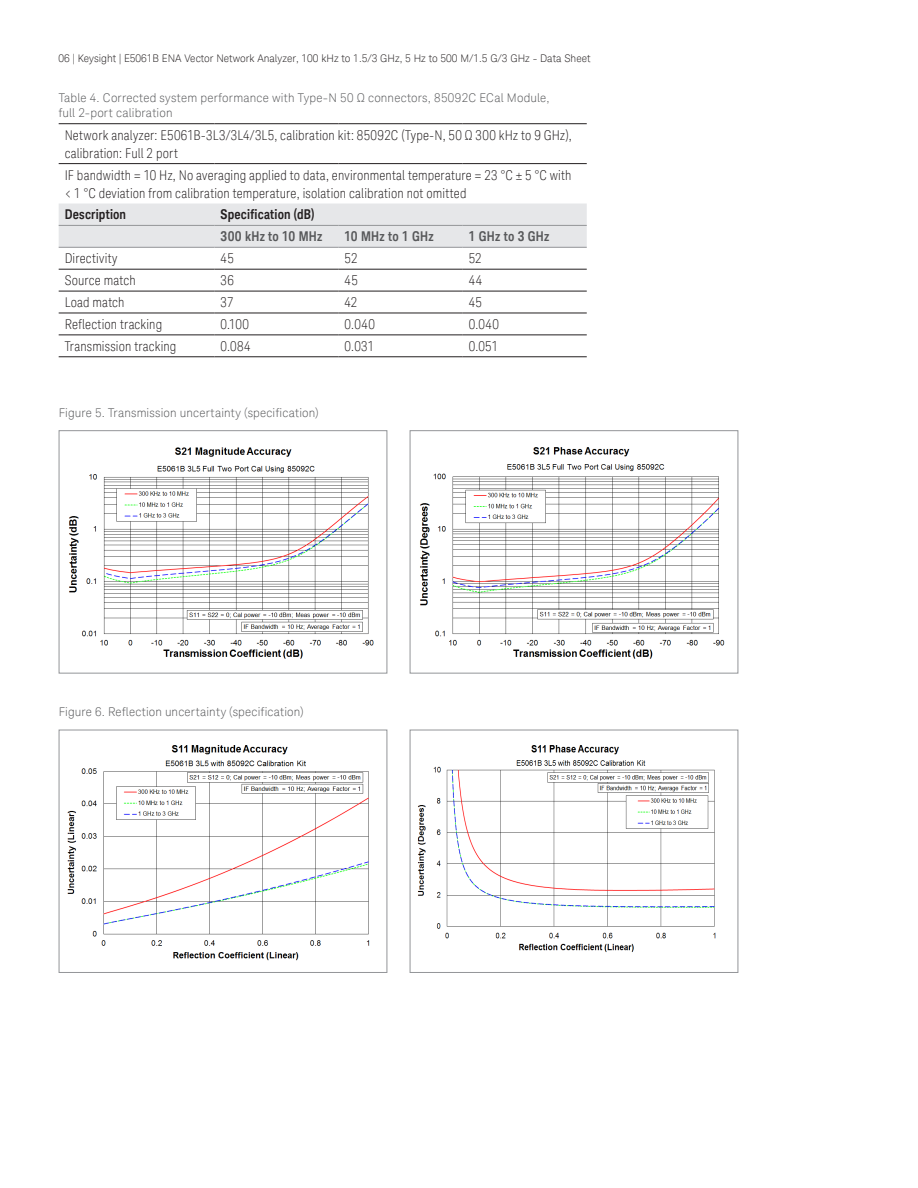
<style>
.page{position:relative;width:918px;height:1188px;background:#fff}
.page>*{position:absolute;margin:0;border:0;box-sizing:border-box;transform-origin:0 0}
.K_Table_Text{font:300 condensed 13.5px/18px "Keysight Sans";letter-spacing:.015em;color:#231f20}
.K_Table_Heading_2{font:700 13.5px "Keysight Sans Condensed";letter-spacing:.02em;color:#57585a}
.K_Table_Heading_1{font:700 13.5px "Keysight Sans Condensed";letter-spacing:.015em;color:#231f20}
.K_Diagrams_and_Figur{font:300 12px/15px "Keysight Sans";letter-spacing:.015em;color:#57585a}
.t1{font:300 10.5px "Keysight Sans";color:#231f20}
</style>
<div class="page">
<div style="left:59px;top:204px;width:528px;height:43px;background:#e6e7e9"></div>
<hr style="left:59px;top:163px;width:156px;height:1px;background:#231f20">
<hr style="left:215px;top:163px;width:124px;height:1px;background:#231f20">
<hr style="left:339px;top:163px;width:124px;height:1px;background:#231f20">
<hr style="left:463px;top:163px;width:124px;height:1px;background:#231f20">
<hr style="left:59px;top:269px;width:156px;height:1px;background:#231f20">
<hr style="left:59px;top:291px;width:156px;height:1px;background:#231f20">
<hr style="left:463px;top:291px;width:124px;height:1px;background:#231f20">
<hr style="left:59px;top:313px;width:156px;height:1px;background:#231f20">
<hr style="left:463px;top:313px;width:124px;height:1px;background:#231f20">
<hr style="left:59px;top:335px;width:156px;height:1px;background:#231f20">
<hr style="left:215px;top:335px;width:124px;height:1px;background:#231f20">
<hr style="left:339px;top:335px;width:124px;height:1px;background:#231f20">
<hr style="left:463px;top:335px;width:124px;height:1px;background:#231f20">
<hr style="left:215px;top:313px;width:124px;height:1px;background:#231f20">
<hr style="left:339px;top:313px;width:124px;height:1px;background:#231f20">
<hr style="left:215px;top:269px;width:124px;height:1px;background:#231f20">
<hr style="left:339px;top:269px;width:124px;height:1px;background:#231f20">
<hr style="left:463px;top:269px;width:124px;height:1px;background:#231f20">
<hr style="left:215px;top:291px;width:124px;height:1px;background:#231f20">
<hr style="left:339px;top:291px;width:124px;height:1px;background:#231f20">
<hr style="left:59px;top:356px;width:156px;height:1px;background:#231f20">
<hr style="left:215px;top:356px;width:124px;height:1px;background:#231f20">
<hr style="left:339px;top:356px;width:124px;height:1px;background:#231f20">
<hr style="left:463px;top:356px;width:124px;height:1px;background:#231f20">
<hr style="left:59px;top:123px;width:156px;height:1px;background:#231f20">
<hr style="left:215px;top:123px;width:124px;height:1px;background:#231f20">
<hr style="left:339px;top:123px;width:124px;height:1px;background:#231f20">
<hr style="left:463px;top:123px;width:124px;height:1px;background:#231f20">
<hr style="left:59px;top:225px;width:156px;height:1px;background:#939598">
<hr style="left:215px;top:225px;width:124px;height:1px;background:#939598">
<hr style="left:339px;top:225px;width:124px;height:1px;background:#939598">
<hr style="left:463px;top:225px;width:124px;height:1px;background:#939598">
<hr style="left:59px;top:247px;width:156px;height:1px;background:#939598">
<hr style="left:215px;top:247px;width:124px;height:1px;background:#939598">
<hr style="left:339px;top:247px;width:124px;height:1px;background:#939598">
<hr style="left:463px;top:247px;width:124px;height:1px;background:#939598">
<img style="left:69px;top:447px;width:305px;height:212px">
<div style="left:59px;top:430px;width:328px;height:244px;border:1px solid #939598"></div>
<img style="left:67px;top:745px;width:303px;height:216px">
<div style="left:59px;top:730px;width:328px;height:243px;border:1px solid #939598"></div>
<img style="left:420px;top:447px;width:305px;height:212px">
<div style="left:410px;top:430px;width:328px;height:244px;border:1px solid #939598"></div>
<img style="left:417px;top:745px;width:299px;height:207px">
<div style="left:410px;top:730px;width:328px;height:243px;border:1px solid #939598"></div>
<p class="t1" style="left:59px;top:52px;width:534px">06 | Keysight | E5061B ENA Vector Network Analyzer, 100 kHz to 1.5/3 GHz, 5 Hz to 500 M/1.5 G/3 GHz - Data Sheet</p>
<p class="K_Diagrams_and_Figur" style="left:59px;top:91px;width:493px">Table 4. Corrected system performance with Type-N 50 Ω connectors, 85092C ECal Module, full 2-port calibration</p>
<p class="K_Table_Text" style="left:65px;top:126px;width:508px">Network analyzer: E5061B-3L3/3L4/3L5, calibration kit: 85092C (Type-N, 50 Ω 300 kHz to 9 GHz), calibration: Full 2 port</p>
<p class="K_Table_Text" style="left:65px;top:166px;width:508px">IF bandwidth = 10 Hz, No averaging applied to data, environmental temperature = 23 °C ± 5 °C with &lt; 1 °C deviation from calibration temperature, isolation calibration not omitted</p>
<p class="K_Table_Heading_1" style="left:65px;top:206px;width:63px">Description</p>
<p class="K_Table_Heading_1" style="left:221px;top:206px;width:95px">Specification (dB)</p>
<p class="K_Table_Heading_2" style="left:221px;top:228px;width:103px">300 kHz to 10 MHz</p>
<p class="K_Table_Heading_2" style="left:345px;top:228px;width:91px">10 MHz to 1 GHz</p>
<p class="K_Table_Heading_2" style="left:469px;top:228px;width:82px">1 GHz to 3 GHz</p>
<p class="K_Table_Text" style="left:65px;top:249px;width:54px">Directivity</p>
<p class="K_Table_Text" style="left:221px;top:249px;width:15px">45</p>
<p class="K_Table_Text" style="left:345px;top:249px;width:15px">52</p>
<p class="K_Table_Text" style="left:469px;top:249px;width:15px">52</p>
<p class="K_Table_Text" style="left:65px;top:271px;width:73px">Source match</p>
<p class="K_Table_Text" style="left:221px;top:271px;width:15px">36</p>
<p class="K_Table_Text" style="left:345px;top:271px;width:15px">45</p>
<p class="K_Table_Text" style="left:469px;top:271px;width:15px">44</p>
<p class="K_Table_Text" style="left:65px;top:293px;width:61px">Load match</p>
<p class="K_Table_Text" style="left:221px;top:293px;width:15px">37</p>
<p class="K_Table_Text" style="left:345px;top:293px;width:14px">42</p>
<p class="K_Table_Text" style="left:469px;top:293px;width:15px">45</p>
<p class="K_Table_Text" style="left:65px;top:315px;width:99px">Reflection tracking</p>
<p class="K_Table_Text" style="left:221px;top:315px;width:30px">0.100</p>
<p class="K_Table_Text" style="left:345px;top:315px;width:32px">0.040</p>
<p class="K_Table_Text" style="left:469px;top:315px;width:32px">0.040</p>
<p class="K_Table_Text" style="left:65px;top:337px;width:113px">Transmission tracking</p>
<p class="K_Table_Text" style="left:221px;top:337px;width:32px">0.084</p>
<p class="K_Table_Text" style="left:345px;top:337px;width:31px">0.031</p>
<p class="K_Table_Text" style="left:469px;top:337px;width:31px">0.051</p>
<p class="K_Diagrams_and_Figur" style="left:59px;top:405px;width:262px">Figure 5. Transmission uncertainty (specification)</p>
<p class="K_Diagrams_and_Figur" style="left:59px;top:705px;width:247px">Figure 6. Reflection uncertainty (specification)</p>
</div>
